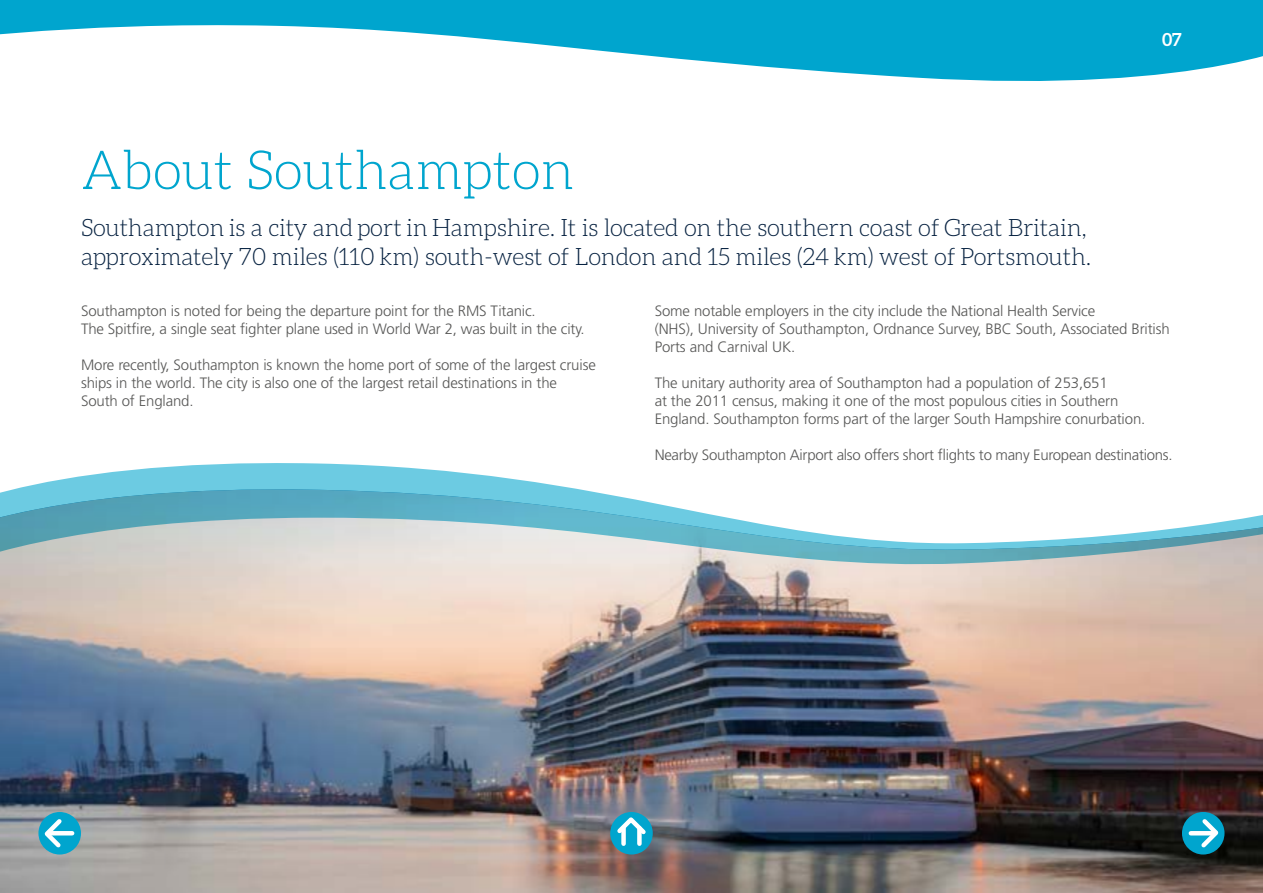
<style>
.page{position:relative;width:1263px;height:893px;background:#fff}
.page>*{position:absolute;margin:0;border:0;box-sizing:border-box;transform-origin:0 0}
.t1{font:300 54px "Aleo";color:#00a5ce}
.t2{font:300 24px/28.8px "Aleo";letter-spacing:-.01em;color:#072241}
.t3{font:700 18px "Aleo";color:#fff}
.t4{font:300 15px/18px "Frutiger";letter-spacing:-.01em;color:#575756}
</style>
<div class="page">
<img style="left:0;top:577px;width:1263px;height:316px">
<div style="left:1182px;top:812px;width:42px;height:42px;background:#00a5ce;border-radius:50%"></div>
<div style="left:38px;top:812px;width:43px;height:42px;background:#00a5ce;border-radius:50%"></div>
<hr style="left:50px;top:831px;width:22px;height:4px;background:#fff">
<svg style="left:41px;top:815px;width:25px;height:36px"></svg>
<div style="left:610px;top:812px;width:43px;height:42px;background:#00a5ce;border-radius:50%"></div>
<svg style="left:0;top:0;width:1263px;height:81px;fill:#00a5ce"></svg>
<div style="left:621px;top:828px;width:5px;height:16px;background:#fff"></div>
<div style="left:637px;top:828px;width:5px;height:16px;background:#fff"></div>
<svg style="left:613px;top:813px;width:37px;height:25px"></svg>
<svg style="left:0;top:463px;width:1263px;height:114px"></svg>
<hr style="left:1191px;top:831px;width:22px;height:4px;background:#fff">
<svg style="left:1197px;top:815px;width:25px;height:36px"></svg>
<h1 class="t1" style="left:81px;top:141px;width:495px">About Southampton</h1>
<h2 class="t2" style="left:81px;top:213px;width:1012px">Southampton is a city and port in Hampshire. It is located on the southern coast of Great Britain, approximately 70 miles (110 km) south-west of London and 15 miles (24 km) west of Portsmouth.</h2>
<p class="t3" style="left:1162px;top:29px;width:21px">07</p>
<p class="t4" style="left:81px;top:302px;width:505px">Southampton is noted for being the departure point for the RMS Titanic.<br>The Spitfire, a single seat fighter plane used in World War 2, was built in the city.</p>
<p class="t4" style="left:81px;top:356px;width:516px">More recently, Southampton is known the home port of some of the largest cruise ships in the world. The city is also one of the largest retail destinations in the<br>South of England.</p>
<p class="t4" style="left:655px;top:302px;width:516px">Some notable employers in the city include the National Health Service<br>(NHS), University of Southampton, Ordnance Survey, BBC South, Associated British<br>Ports and Carnival UK.</p>
<p class="t4" style="left:655px;top:374px;width:492px">The unitary authority area of Southampton had a population of 253,651<br>at the 2011 census, making it one of the most populous cities in Southern<br>England. Southampton forms part of the larger South Hampshire conurbation.</p>
<p class="t4" style="left:655px;top:446px;width:519px">Nearby Southampton Airport also offers short flights to many European destinations.</p>
</div>
